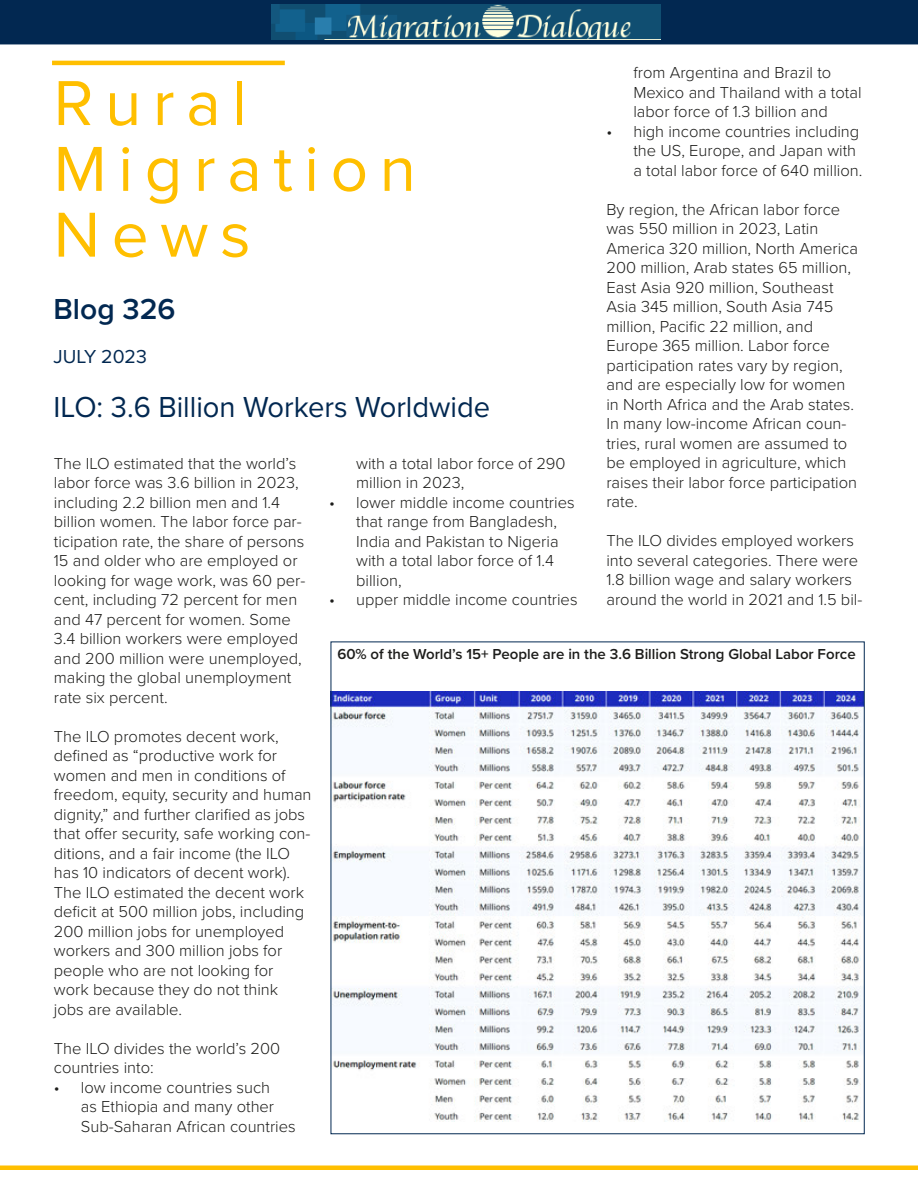
<style>
.page{position:relative;width:918px;height:1188px;background:#fff}
.page>*{position:absolute;margin:0;border:0;box-sizing:border-box;transform-origin:0 0}
.t1{font:65.85px/65.8px "Proxima Nova";letter-spacing:.175em;color:#ffbf00}
.t2{font:30px "Proxima Nova";color:#022851}
.t3{font:600 30px "Proxima Nova";color:#022851}
.t4{font:19.5px "Proxima Nova";color:#022851}
.t5{font:300 16.5px/19.5px "Proxima Nova";color:#1d1d1b}
.t6{font:600 15px "Proxima Nova";color:#1d1d1b}
</style>
<div class="page">
<img style="left:333px;top:691px;width:530px;height:430px">
<hr style="left:0;top:1166px;width:918px;height:4px;background:#ffbf00">
<hr style="left:52px;top:61px;width:233px;height:4px;background:#ffbf00">
<div style="left:0;top:0;width:918px;height:44px;background:#022851"></div>
<img style="left:272px;top:5px;width:389px;height:35px">
<p class="t5" style="left:633px;top:62px;width:230px">from Argentina and Brazil to<br>Mexico and Thailand with a total labor force of 1.3 billion and</p>
<p class="t5" style="left:633px;top:121px;width:230px;text-indent:-27px">• high income countries including the US, Europe, and Japan with a total labor force of 640 million.</p>
<p class="t5" style="left:606px;top:199px;width:253px">By region, the African labor force was 550 million in 2023, Latin<br>America 320 million, North America<br>200 million, Arab states 65 million,<br>East Asia 920 million, Southeast<br>Asia 345 million, South Asia 745 million, Pacifc 22 million, and<br>Europe 365 million. Labor force participation rates vary by region, and are especially low for women in North Africa and the Arab states.<br>In many low-income African coun&shy;tries, rural women are assumed to be employed in agriculture, which raises their labor force participation rate.</p>
<p class="t5" style="left:606px;top:530px;width:253px">The ILO divides employed workers into several categories. There were</p>
<p class="t5" style="left:606px;top:569px;width:257px">1.8 billion wage and salary workers around the world in 2021 and 1.5 bil-</p>
<h1 class="t1" style="left:54px;top:67px;width:364px">Rural<br>Migration<br>News</h1>
<h2 class="t3" style="left:54px;top:287px;width:124px">Blog 326</h2>
<p class="t4" style="left:54px;top:341px;width:95px">JULY 2023</p>
<h2 class="t2" style="left:54px;top:385px;width:438px">ILO: 3.6 Billion Workers Worldwide</h2>
<p class="t5" style="left:356px;top:453px;width:211px">with a total labor force of 290 million in 2023,</p>
<p class="t5" style="left:356px;top:492px;width:220px;text-indent:-27px">• lower middle income countries that range from Bangladesh,<br>India and Pakistan to Nigeria with a total labor force of 1.4 billion,</p>
<p class="t5" style="left:329px;top:589px;width:250px">• upper middle income countries</p>
<p class="t5" style="left:54px;top:453px;width:253px">The ILO estimated that the world’s labor force was 3.6 billion in 2023, including 2.2 billion men and 1.4 billion women. The labor force par&shy;ticipation rate, the share of persons 15 and older who are employed or looking for wage work, was 60 per&shy;cent, including 72 percent for men and 47 percent for women. Some</p>
<p class="t5" style="left:54px;top:628px;width:249px">3.4 billion workers were employed and 200 million were unemployed, making the global unemployment rate six percent.</p>
<p class="t5" style="left:54px;top:726px;width:259px">The ILO promotes decent work, defned as “productive work for women and men in conditions of freedom, equity, security and human dignity,” and further clarifed as jobs that ofer security, safe working con&shy;ditions, and a fair income (the ILO has 10 indicators of decent work).<br>The ILO estimated the decent work defcit at 500 million jobs, including<br>200 million jobs for unemployed workers and 300 million jobs for people who are not looking for work because they do not think jobs are available.</p>
<p class="t5" style="left:54px;top:1038px;width:228px">The ILO divides the world’s 200 countries into:</p>
<p class="t5" style="left:81px;top:1077px;width:216px;text-indent:-27px">• low income countries such<br>as Ethiopia and many other<br>Sub-Saharan African countries</p>
<h5 class="t6" style="left:337px;top:643px;width:520px">60% of the World’s 15+ People are in the 3.6 Billion Strong Global Labor Force</h5>
</div>
